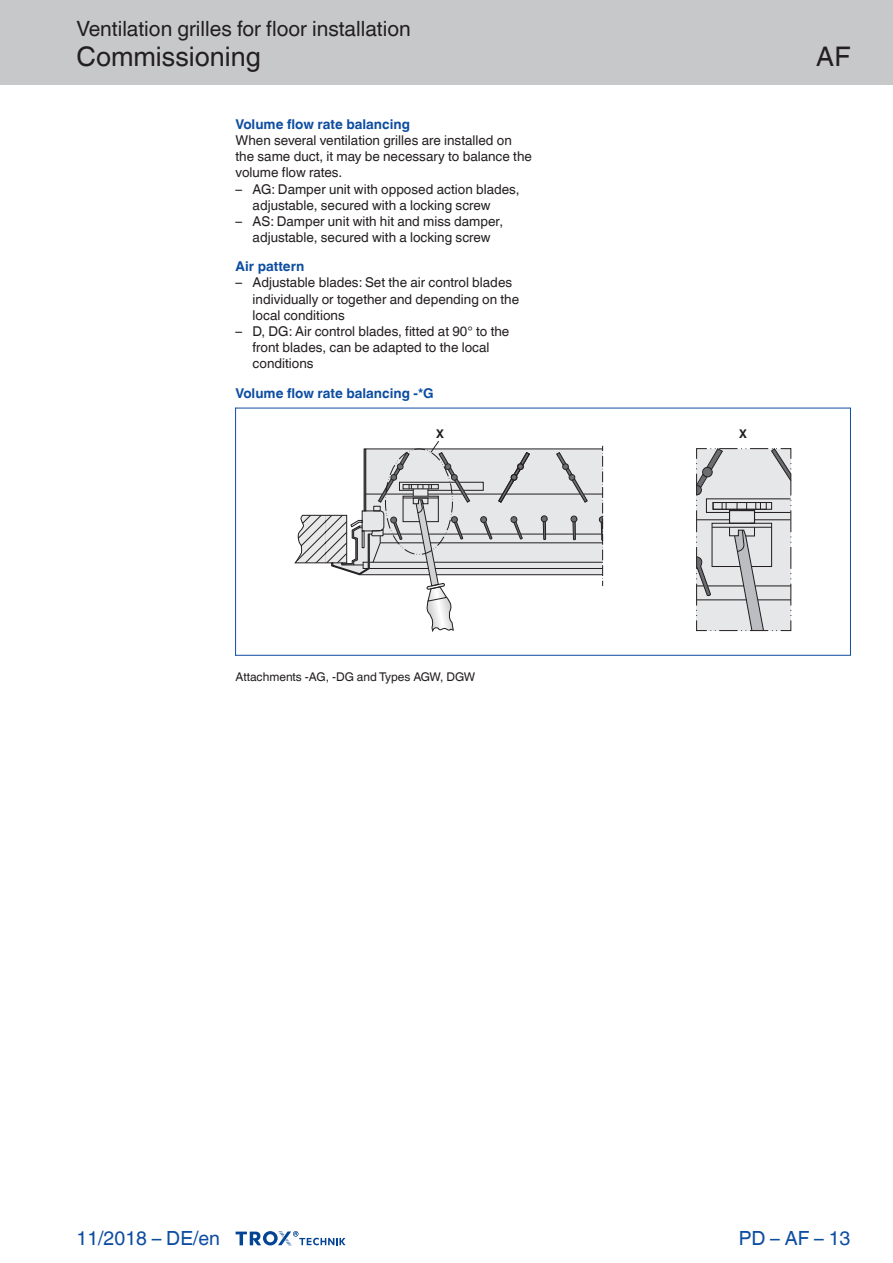
<style>
.page{position:relative;width:893px;height:1263px;background:#fff}
.page>*{position:absolute;margin:0;border:0;box-sizing:border-box;transform-origin:0 0}
.Navigation_2{font:27px "TROX Helvetica";color:#231f20}
.Navigation_3{font:27px "TROX Helvetica";color:#231f20}
.Navigation_1{font:21px "TROX Helvetica";color:#231f20}
.country{font:19.5px "TROX Helvetica";color:#0d4da1}
.pagina_li-re{font:19.5px "TROX Helvetica";color:#0d4da1}
.descr_txt_section_li{font:13.5px/16.2px "TROX Helvetica";color:#231f20}
.descr_txt_section_pa{font:13.5px/16.2px "TROX Helvetica";color:#231f20}
.descr_txt_section_ti{font:700 13.5px "TROX Helvetica";color:#0d4da1}
.Standard_oben_links{font:700 13.5px "TROX Helvetica";color:#0d4da1}
._30_graphic_footer{font:12px "TROX Helvetica";color:#231f20}
.Update_OIDs{font:700 12px "TROX Helvetica";color:#1d1d1b}
</style>
<div class="page">
<div style="left:0;top:0;width:893px;height:85px;background:#c7c8ca"></div>
<svg style="left:236px;top:1231px;width:110px;height:15px"></svg>
<svg style="left:696px;top:448px;width:96px;height:184px;background:#cbccce"></svg>
<svg style="left:294px;top:441px;width:310px;height:191px"></svg>
<hr style="left:235px;top:408px;width:1px;height:248px;background:#0d4da1">
<hr style="left:850px;top:408px;width:1px;height:248px;background:#0d4da1">
<hr style="left:235px;top:408px;width:615px;height:1px;background:#0d4da1">
<hr style="left:235px;top:655px;width:615px;height:1px;background:#0d4da1">
<p class="Navigation_1" style="left:77px;top:17px;width:336px">Ventilation grilles for floor installation</p>
<p class="Navigation_2" style="left:77px;top:41px;width:186px">Commissioning</p>
<p class="descr_txt_section_ti" style="left:236px;top:116px;width:176px">Volume flow rate balancing</p>
<p class="descr_txt_section_pa" style="left:236px;top:132px;width:298px">When several ventilation grilles are installed on the same duct, it may be necessary to balance the volume flow rates.</p>
<p class="descr_txt_section_li" style="left:253px;top:181px;width:268px;text-indent:-17px">– AG: Damper unit with opposed action blades, adjustable, secured with a locking screw</p>
<p class="descr_txt_section_li" style="left:236px;top:213px;width:269px;text-align:center">– AS: Damper unit with hit and miss damper, adjustable, secured with a locking screw</p>
<p class="descr_txt_section_ti" style="left:236px;top:259px;width:70px">Air pattern</p>
<p class="descr_txt_section_li" style="left:253px;top:275px;width:268px;text-indent:-17px">– Adjustable blades: Set the air control blades individually or together and depending on the local conditions</p>
<p class="descr_txt_section_li" style="left:253px;top:323px;width:258px;text-indent:-17px">– D, DG: Air control blades, fitted at 90° to the front blades, can be adapted to the local conditions</p>
<p class="Standard_oben_links" style="left:236px;top:386px;width:200px">Volume flow rate balancing -*G</p>
<p class="Update_OIDs" style="left:436px;top:427px;width:9px">X</p>
<p class="Update_OIDs" style="left:739px;top:427px;width:9px">X</p>
<p class="Navigation_3" style="left:816px;top:41px;width:36px">AF</p>
<p class="_30_graphic_footer" style="left:236px;top:670px;width:241px">Attachments -AG, -DG and Types AGW, DGW</p>
<p class="country" style="left:77px;top:1227px;width:145px">11/2018 – DE/en</p>
<p class="pagina_li-re" style="left:739px;top:1227px;width:113px">PD – AF – 13</p>
</div>
